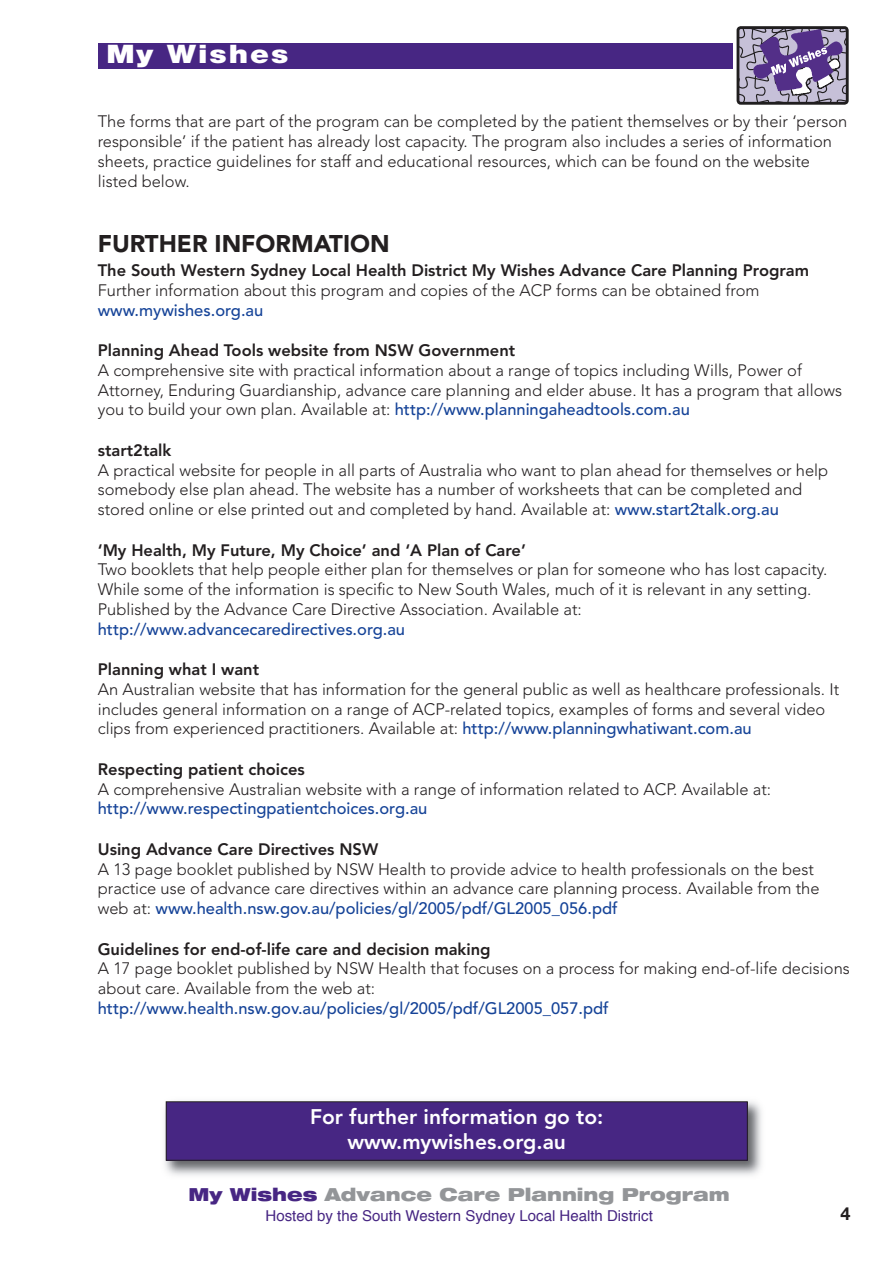
<style>
.page{position:relative;width:893px;height:1263px;background:#fff}
.page>*{position:absolute;margin:0;border:0;box-sizing:border-box;transform-origin:0 0}
.t1{font:900 25.5px "Helvetica Neue";letter-spacing:.065em;color:#fff;scale:1.18 1}
.t2{font:900 24px "Avenir";color:#231f20}
.t3{font:800 21px/25.2px "Avenir";color:#fff;text-align:center}
.t4{font:900 expanded 18px "Helvetica Neue";color:#939598}
.t5{font:700 18px "Helvetica Neue";color:#231f20}
.t6{font:300 16.5px/19.8px "Avenir";color:#231f20}
.t7{font:800 16.5px "Avenir";color:#231f20}
.t8{font:500 16.5px "Avenir";color:#154398}
.t9{font:15px "Helvetica";color:#472683}
.s1{font-weight:500;color:#154398}
.s2{color:#472683}
</style>
<div class="page">
<svg style="left:737px;top:26px;width:112px;height:79px"></svg>
<div style="left:98px;top:43px;width:635px;height:25px;background:#472683"></div>
<img style="left:164px;top:1101px;width:598px;height:75px">
<div style="left:166px;top:1102px;width:581px;height:58px;background:#472683"></div>
<div style="left:166px;top:1101px;width:582px;height:59px;border:1px solid #231f20"></div>
<h1 class="t1" style="left:106px;top:45px;width:156px">My Wishes</h1>
<p class="t6" style="left:98px;top:113px;width:751px">The forms that are part of the program can be completed by the patient themselves or by their ‘person responsible’ if the patient has already lost capacity. The program also includes a series of information sheets, practice guidelines for staff and educational resources, which can be found on the website listed below.</p>
<h2 class="t2" style="left:98px;top:234px;width:293px">FURTHER INFORMATION</h2>
<p class="t7" style="left:98px;top:263px;width:713px">The South Western Sydney Local Health District My Wishes Advance Care Planning Program</p>
<p class="t6" style="left:98px;top:282px;width:663px">Further information about this program and copies of the ACP forms can be obtained from</p>
<p class="t8" style="left:98px;top:303px;width:167px">www.mywishes.org.au</p>
<p class="t7" style="left:98px;top:343px;width:419px">Planning Ahead Tools website from NSW Government</p>
<p class="t6" style="left:98px;top:361px;width:746px">A comprehensive site with practical information about a range of topics including Wills, Power of<br>Attorney, Enduring Guardianship, advance care planning and elder abuse. It has a program that allows you to build your own plan. Available at: <span class="s1">http://www.planningaheadtools.com.au</span></p>
<p class="t7" style="left:98px;top:443px;width:75px">start2talk</p>
<p class="t6" style="left:98px;top:461px;width:732px">A practical website for people in all parts of Australia who want to plan ahead for themselves or help somebody else plan ahead. The website has a number of worksheets that can be completed and stored online or else printed out and completed by hand. Available at: <span class="s1">www.start2talk.org.au</span></p>
<p class="t7" style="left:98px;top:543px;width:430px">‘My Health, My Future, My Choice’ and ‘A Plan of Care’</p>
<p class="t6" style="left:98px;top:561px;width:731px">Two booklets that help people either plan for themselves or plan for someone who has lost capacity.<br>While some of the information is specific to New South Wales, much of it is relevant in any setting.<br>Published by the Advance Care Directive Association. Available at:</p>
<p class="t8" style="left:98px;top:622px;width:309px">http://www.advancecaredirectives.org.au</p>
<p class="t7" style="left:98px;top:663px;width:163px">Planning what I want</p>
<p class="t6" style="left:98px;top:681px;width:743px">An Australian website that has information for the general public as well as healthcare professionals. It includes general information on a range of ACP-related topics, examples of forms and several video clips from experienced practitioners. Available at: <span class="s1">http://www.planningwhatiwant.com.au</span></p>
<p class="t7" style="left:98px;top:762px;width:209px">Respecting patient choices</p>
<p class="t6" style="left:98px;top:780px;width:675px">A comprehensive Australian website with a range of information related to ACP. Available at:</p>
<p class="t8" style="left:98px;top:802px;width:331px">http://www.respectingpatientchoices.org.au</p>
<p class="t7" style="left:98px;top:842px;width:282px">Using Advance Care Directives NSW</p>
<p class="t6" style="left:98px;top:860px;width:723px">A 13 page booklet published by NSW Health to provide advice to health professionals on the best practice use of advance care directives within an advance care planning process. Available from the web at: <span class="s1">www.health.nsw.gov.au/policies/gl/2005/pdf/GL2005_056.pdf</span></p>
<p class="t7" style="left:98px;top:942px;width:394px">Guidelines for end-of-life care and decision making</p>
<p class="t6" style="left:98px;top:960px;width:754px">A 17 page booklet published by NSW Health that focuses on a process for making end-of-life decisions about care. Available from the web at:</p>
<p class="t8" style="left:98px;top:1001px;width:512px">http://www.health.nsw.gov.au/policies/gl/2005/pdf/GL2005_057.pdf</p>
<p class="t3" style="left:310px;top:1106px;width:295px">For further information go to: www.mywishes.org.au</p>
<p class="t4" style="left:189px;top:1187px;width:543px"><span class="s2">My Wishes</span> Advance Care Planning Program</p>
<p class="t9" style="left:266px;top:1209px;width:389px">Hosted by the South Western Sydney Local Health District</p>
<p class="t5" style="left:840px;top:1207px;width:12px">4</p>
</div>
